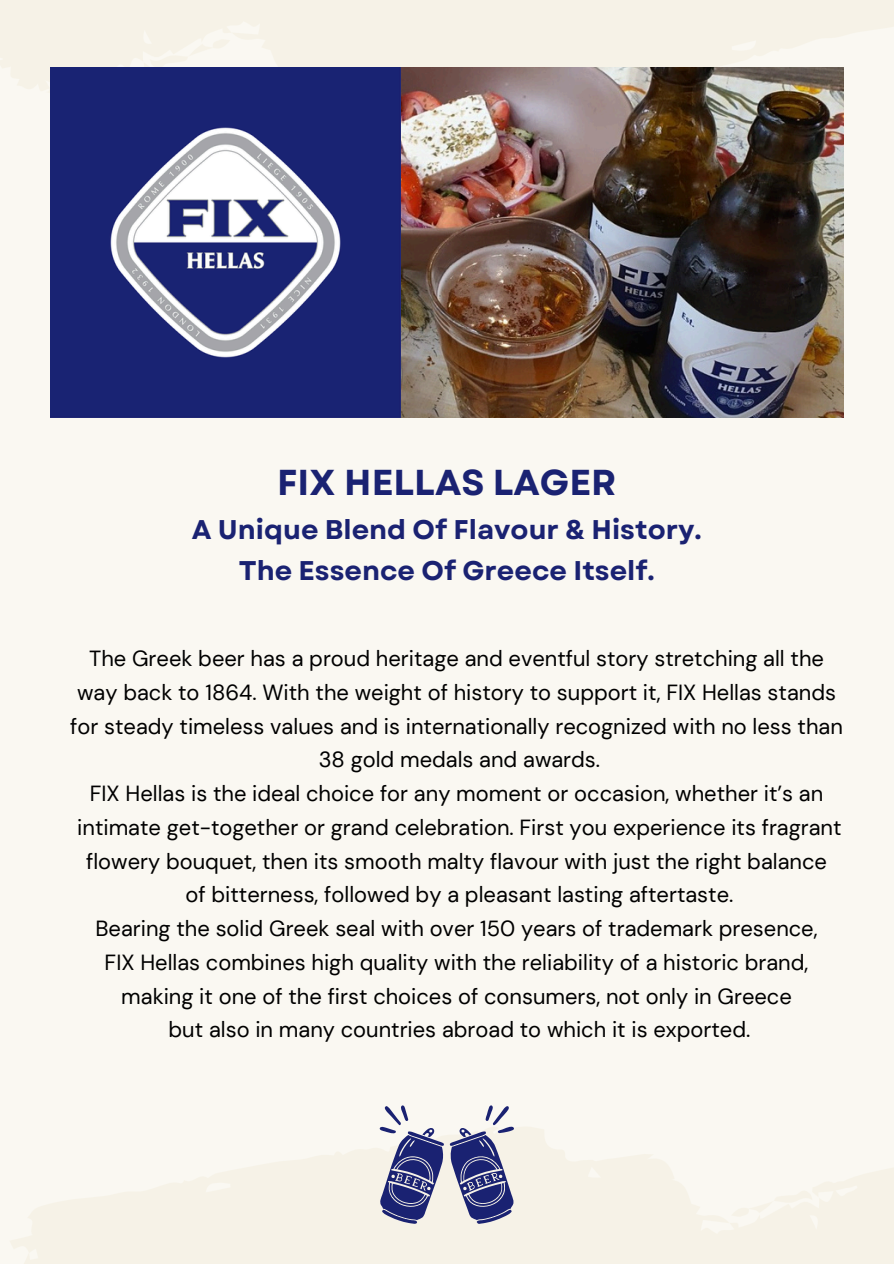
<style>
.page{position:relative;width:894px;height:1264px;background:#fff}
.page>*{position:absolute;margin:0;border:0;box-sizing:border-box;transform-origin:0 0}
.t1{font:700 36px "Garet";color:#1a2272}
.t2{font:700 27px/40.5px "Garet";color:#1a2272;text-align:center}
.t3{font:21.9px/33.8px "DM Sans";color:#000;text-align:center}
</style>
<div class="page">
<div style="left:0;top:0;width:893px;height:1263px;background:#faf8f2"></div>
<svg style="left:10px;top:1127px;width:883px;height:136px;fill:#f6f2e7"></svg>
<svg style="left:730px;top:1187px;width:82px;height:30px"></svg>
<svg style="left:0;top:0;width:893px;height:165px;fill:#f6f2e7"></svg>
<svg style="left:37px;top:77px;width:14px;height:15px"></svg>
<svg style="left:149px;top:38px;width:82px;height:30px"></svg>
<img style="left:51px;top:68px;width:792px;height:349px">
<svg style="left:379px;top:1105px;width:135px;height:118px"></svg>
<p class="t1" style="left:277px;top:457px;width:341px">FIX HELLAS LAGER</p>
<p class="t2" style="left:192px;top:510px;width:511px">A Unique Blend Of Flavour &amp; History.<br>The Essence Of Greece Itself.</p>
<p class="t3" style="left:89px;top:641px;width:736px">The Greek beer has a proud heritage and eventful story stretching all the</p>
<h1 class="t3" style="left:77px;top:675px;width:760px">way back to 1864. With the weight of history to support it, FIX Hellas stands</h1>
<p class="t3" style="left:70px;top:709px;width:773px">for steady timeless values and is internationally recognized with no less than</p>
<p class="t3" style="left:318px;top:743px;width:283px">38 gold medals and awards.</p>
<p class="t3" style="left:90px;top:776px;width:734px">FIX Hellas is the ideal choice for any moment or occasion, whether it’s an</p>
<p class="t3" style="left:77px;top:810px;width:765px">intimate get-together or grand celebration. First you experience its fragrant flowery bouquet, then its smooth malty flavour with just the right balance</p>
<p class="t3" style="left:185px;top:878px;width:549px">of bitterness, followed by a pleasant lasting aftertaste.</p>
<p class="t3" style="left:95px;top:911px;width:723px">Bearing the solid Greek seal with over 150 years of trademark presence,</p>
<p class="t3" style="left:105px;top:945px;width:705px">FIX Hellas combines high quality with the reliability of a historic brand,</p>
<p class="t3" style="left:121px;top:979px;width:672px">making it one of the first choices of consumers, not only in Greece</p>
<p class="t3" style="left:168px;top:1013px;width:583px">but also in many countries abroad to which it is exported.</p>
</div>
